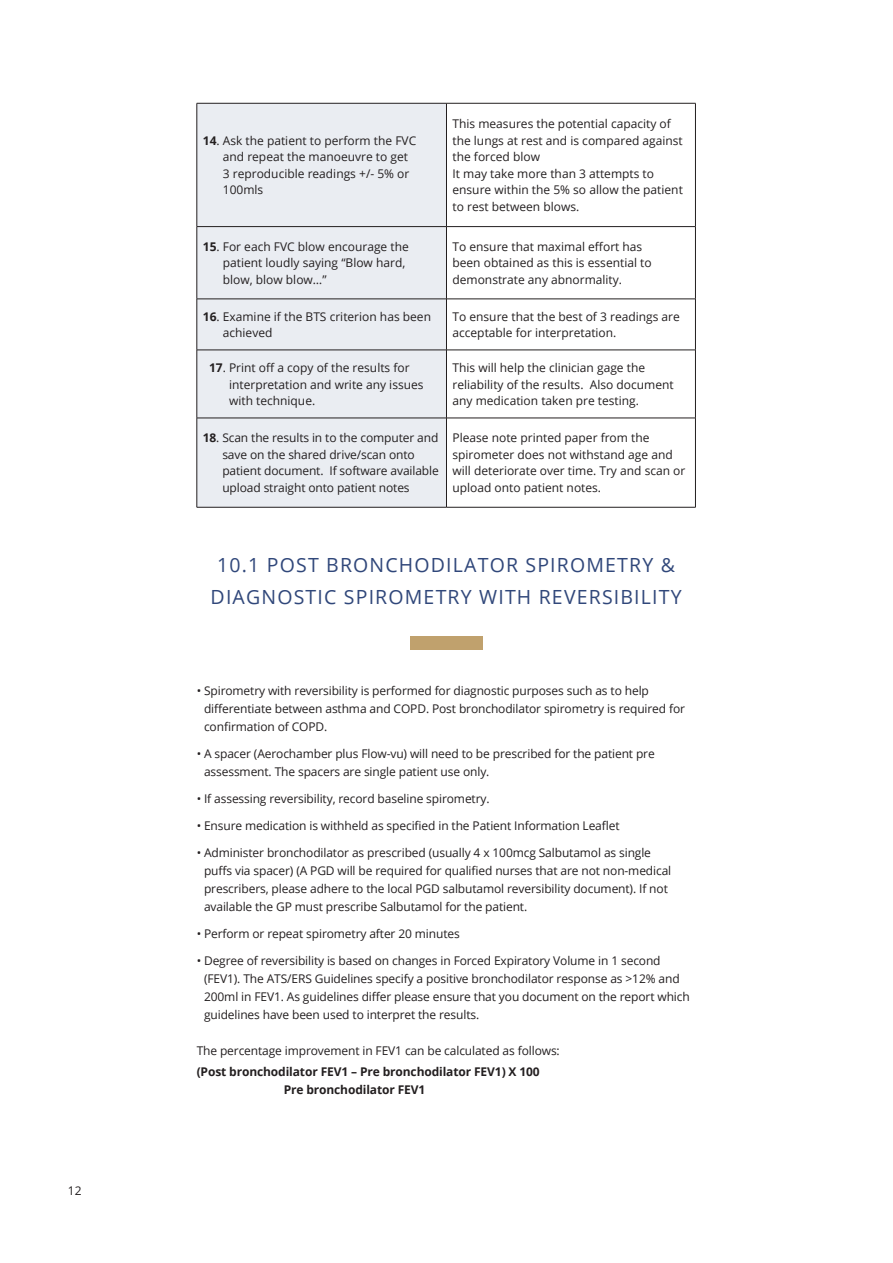
<style>
.page{position:relative;width:893px;height:1263px;background:#fff}
.page>*{position:absolute;margin:0;border:0;box-sizing:border-box;transform-origin:0 0}
.t1{font:19.5px/31.5px "Open Sans";letter-spacing:.06em;color:#30477a;text-align:center}
.t2{font:12px/16.5px "Open Sans";letter-spacing:-.01em;color:#231f20}
.t3{font:700 12px "Open Sans";letter-spacing:-.01em;color:#231f20}
.s1{font-weight:700}
</style>
<div class="page">
<div style="left:198px;top:104px;width:248px;height:403px;background:#eaedf2"></div>
<hr style="left:446px;top:103px;width:250px;height:1px;background:#231f20">
<hr style="left:695px;top:103px;width:1px;height:123px;background:#231f20">
<hr style="left:446px;top:226px;width:250px;height:1px;background:#231f20">
<hr style="left:695px;top:227px;width:1px;height:72px;background:#231f20">
<hr style="left:446px;top:299px;width:250px;height:1px;background:#231f20">
<hr style="left:695px;top:299px;width:1px;height:51px;background:#231f20">
<hr style="left:446px;top:350px;width:250px;height:1px;background:#231f20">
<hr style="left:695px;top:350px;width:1px;height:68px;background:#231f20">
<hr style="left:446px;top:418px;width:250px;height:1px;background:#231f20">
<hr style="left:695px;top:418px;width:1px;height:89px;background:#231f20">
<hr style="left:446px;top:507px;width:250px;height:1px;background:#231f20">
<hr style="left:197px;top:103px;width:249px;height:1px;background:#231f20">
<hr style="left:197px;top:103px;width:1px;height:123px;background:#231f20">
<hr style="left:446px;top:103px;width:1px;height:123px;background:#231f20">
<hr style="left:197px;top:226px;width:249px;height:1px;background:#231f20">
<hr style="left:197px;top:227px;width:1px;height:72px;background:#231f20">
<hr style="left:446px;top:227px;width:1px;height:72px;background:#231f20">
<hr style="left:197px;top:299px;width:249px;height:1px;background:#231f20">
<hr style="left:197px;top:299px;width:1px;height:51px;background:#231f20">
<hr style="left:446px;top:299px;width:1px;height:51px;background:#231f20">
<hr style="left:197px;top:350px;width:249px;height:1px;background:#231f20">
<hr style="left:197px;top:350px;width:1px;height:68px;background:#231f20">
<hr style="left:446px;top:350px;width:1px;height:68px;background:#231f20">
<hr style="left:197px;top:418px;width:249px;height:1px;background:#231f20">
<hr style="left:197px;top:418px;width:1px;height:89px;background:#231f20">
<hr style="left:446px;top:418px;width:1px;height:89px;background:#231f20">
<hr style="left:197px;top:507px;width:249px;height:1px;background:#231f20">
<div style="left:410px;top:636px;width:72px;height:14px;background:#c0a16d"></div>
<p class="t2" style="left:68px;top:1182px;width:15px">12</p>
<p class="t2" style="left:223px;top:132px;width:195px;text-indent:-20px"><span class="s1">14</span>. Ask the patient to perform the FVC and repeat the manoeuvre to get<br>3 reproducible readings +/- 5% or<br>100mls</p>
<p class="t2" style="left:452px;top:115px;width:232px">This measures the potential capacity of the lungs at rest and is compared against the forced blow</p>
<p class="t2" style="left:452px;top:165px;width:232px">It may take more than 3 attempts to ensure within the 5% so allow the patient to rest between blows.</p>
<p class="t2" style="left:223px;top:238px;width:187px;text-indent:-20px"><span class="s1">15</span>. For each FVC blow encourage the patient loudly saying “Blow hard, blow, blow blow…”</p>
<p class="t2" style="left:452px;top:238px;width:201px">To ensure that maximal effort has been obtained as this is essential to demonstrate any abnormality.</p>
<p class="t2" style="left:223px;top:308px;width:210px;text-indent:-20px"><span class="s1">16</span>. Examine if the BTS criterion has been achieved</p>
<p class="t2" style="left:452px;top:308px;width:229px">To ensure that the best of 3 readings are acceptable for interpretation.</p>
<p class="t2" style="left:229px;top:359px;width:196px;text-indent:-20px"><span class="s1">17</span>. Print off a copy of the results for interpretation and write any issues with technique.</p>
<p class="t2" style="left:452px;top:359px;width:223px">This will help the clinician gage the reliability of the results. Also document any medication taken pre testing.</p>
<p class="t2" style="left:222px;top:429px;width:218px;text-indent:-20px"><span class="s1">18</span>. Scan the results in to the computer and save on the shared drive/scan onto patient document. If software available upload straight onto patient notes</p>
<p class="t2" style="left:452px;top:429px;width:234px">Please note printed paper from the spirometer does not withstand age and will deteriorate over time. Try and scan or upload onto patient notes.</p>
<p class="t1" style="left:211px;top:549px;width:473px">10.1 POST BRONCHODILATOR SPIROMETRY &amp;<br>DIAGNOSTIC SPIROMETRY WITH REVERSIBILITY</p>
<p class="t2" style="left:204px;top:681px;width:482px;line-height:18px;text-indent:-7px">• Spirometry with reversibility is performed for diagnostic purposes such as to help differentiate between asthma and COPD. Post bronchodilator spirometry is required for confirmation of COPD.</p>
<p class="t2" style="left:204px;top:744px;width:452px;line-height:18px;text-indent:-7px">• A spacer (Aerochamber plus Flow-vu) will need to be prescribed for the patient pre assessment. The spacers are single patient use only.</p>
<p class="t2" style="left:197px;top:790px;width:294px">• If assessing reversibility, record baseline spirometry.</p>
<p class="t2" style="left:197px;top:817px;width:424px">• Ensure medication is withheld as specified in the Patient Information Leaflet</p>
<p class="t2" style="left:204px;top:843px;width:469px;line-height:18px;text-indent:-7px">• Administer bronchodilator as prescribed (usually 4 x 100mcg Salbutamol as single puffs via spacer) (A PGD will be required for qualified nurses that are not non-medical prescribers, please adhere to the local PGD salbutamol reversibility document). If not available the GP must prescribe Salbutamol for the patient.</p>
<p class="t2" style="left:197px;top:925px;width:265px">• Perform or repeat spirometry after 20 minutes</p>
<p class="t2" style="left:204px;top:951px;width:487px;line-height:18px;text-indent:-7px">• Degree of reversibility is based on changes in Forced Expiratory Volume in 1 second (FEV1). The ATS/ERS Guidelines specify a positive bronchodilator response as &gt;12% and 200ml in FEV1. As guidelines differ please ensure that you document on the report which guidelines have been used to interpret the results.</p>
<p class="t2" style="left:197px;top:1042px;width:365px">The percentage improvement in FEV1 can be calculated as follows:</p>
<p class="t3" style="left:197px;top:1063px;width:345px">(Post bronchodilator FEV1 – Pre bronchodilator FEV1) X 100</p>
<p class="t3" style="left:284px;top:1081px;width:143px">Pre bronchodilator FEV1</p>
</div>
